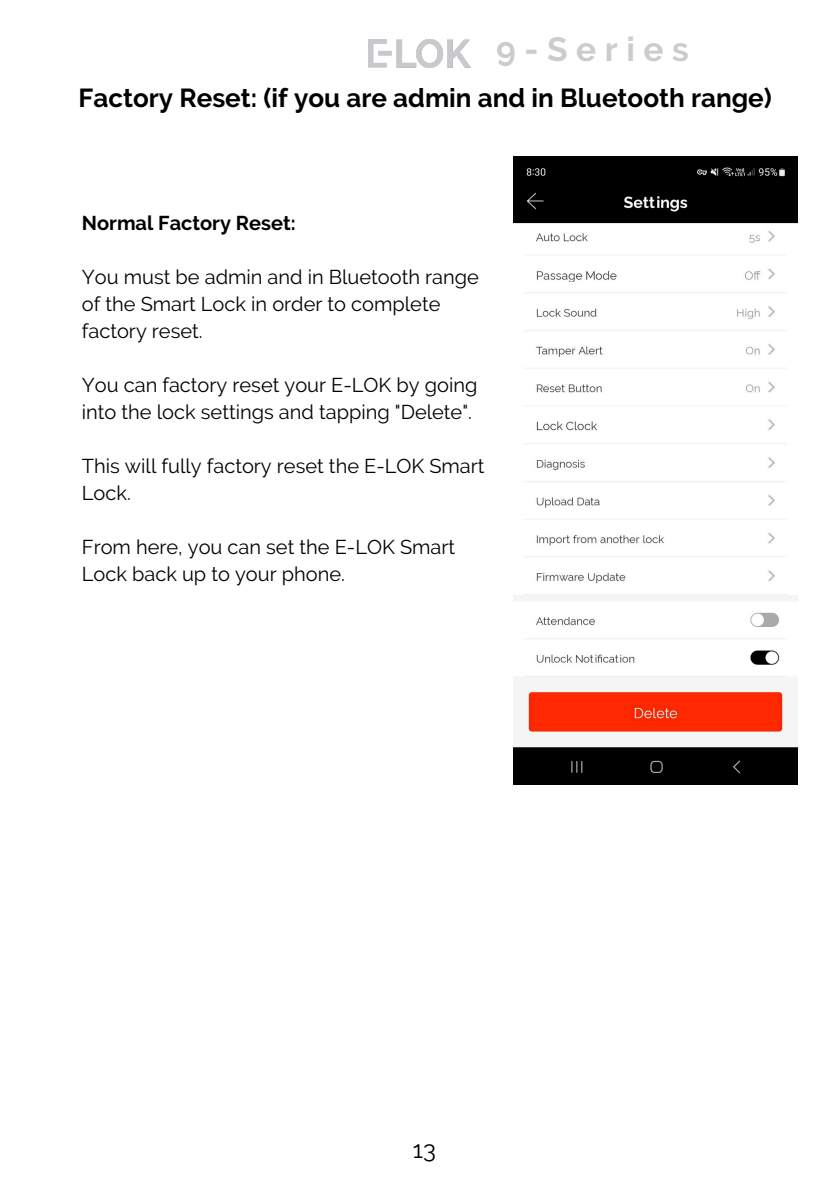
<style>
.page{position:relative;width:839px;height:1191px;background:#fff}
.page>*{position:absolute;margin:0;border:0;box-sizing:border-box;transform-origin:0 0}
.t1{font:700 33.6px "Raleway";letter-spacing:.255em;color:#caccce}
.t2{font:700 26px "Raleway";color:#000}
.t3{font:24px "Raleway";color:#000}
.t4{font:20px/27px "Raleway";color:#000}
.t5{font:700 20px "Raleway";color:#000}
</style>
<div class="page">
<img style="left:368px;top:39px;width:102px;height:29px">
<img style="left:513px;top:156px;width:284px;height:629px">
<p class="t1" style="left:496px;top:30px;width:194px">9-Series</p>
<h1 class="t2" style="left:79px;top:82px;width:694px">Factory Reset: (if you are admin and in Bluetooth range)</h1>
<h2 class="t5" style="left:82px;top:212px;width:215px">Normal Factory Reset:</h2>
<h3 class="t4" style="left:82px;top:264px;width:398px">You must be admin and in Bluetooth range of the Smart Lock in order to complete factory reset.</h3>
<p class="t4" style="left:82px;top:372px;width:397px">You can factory reset your E-LOK by going into the lock settings and tapping "Delete".</p>
<p class="t4" style="left:82px;top:453px;width:404px">This will fully factory reset the E-LOK Smart<br>Lock.</p>
<p class="t4" style="left:82px;top:534px;width:375px">From here, you can set the E-LOK Smart<br>Lock back up to your phone.</p>
<p class="t3" style="left:413px;top:1135px;width:25px">13</p>
</div>
